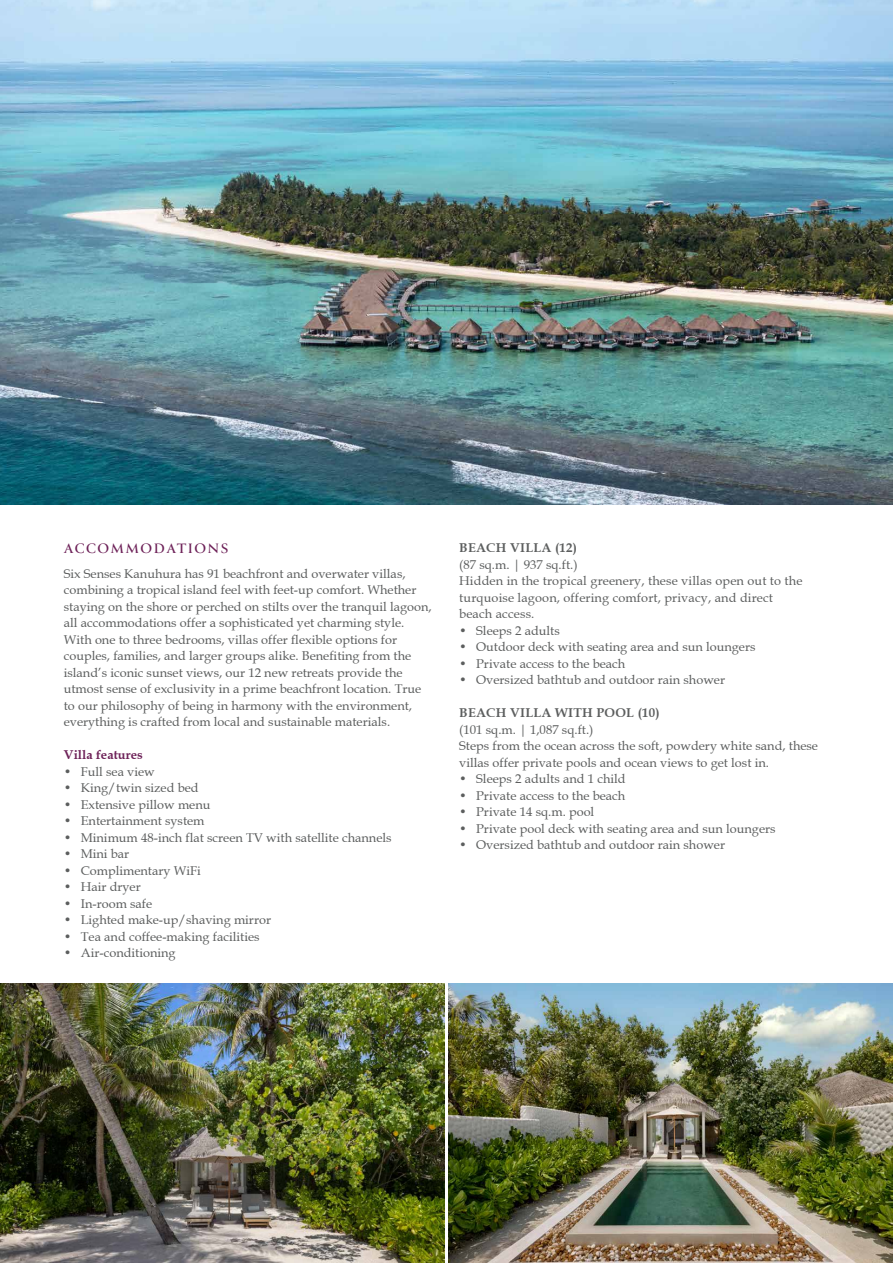
<style>
.page{position:relative;width:893px;height:1263px;background:#fff}
.page>*{position:absolute;margin:0;border:0;box-sizing:border-box;transform-origin:0 0}
.t1{font:700 15px "Canto";letter-spacing:.1em;color:#6d2158}
.t2{font:12.75px/16.5px "Book Antiqua";color:#5c5e5e}
.t3{font:700 12.75px "Book Antiqua";letter-spacing:.02em;color:#5c5e5e}
.t4{font:700 12.75px "Book Antiqua";color:#6d2158}
</style>
<div class="page">
<img style="left:0;top:0;width:893px;height:505px">
<img style="left:0;top:984px;width:444px;height:279px">
<img style="left:449px;top:984px;width:444px;height:279px">
<p class="t1" style="left:64px;top:539px;width:166px">ACCOMMODATIONS</p>
<p class="t2" style="left:64px;top:565px;width:369px">Six Senses Kanuhura has 91 beachfront and overwater villas, combining a tropical island feel with feet-up comfort. Whether staying on the shore or perched on stilts over the tranquil lagoon, all accommodations offer a sophisticated yet charming style.<br>With one to three bedrooms, villas offer flexible options for couples, families, and larger groups alike. Benefiting from the island’s iconic sunset views, our 12 new retreats provide the utmost sense of exclusivity in a prime beachfront location. True to our philosophy of being in harmony with the environment, everything is crafted from local and sustainable materials.</p>
<p class="t4" style="left:64px;top:747px;width:80px">Villa features</p>
<p class="t2" style="left:64px;top:763px;width:93px">• Full sea view</p>
<p class="t2" style="left:64px;top:780px;width:136px">• King/twin sized bed</p>
<p class="t2" style="left:64px;top:796px;width:148px">• Extensive pillow menu</p>
<p class="t2" style="left:64px;top:813px;width:142px">• Entertainment system</p>
<p class="t2" style="left:64px;top:829px;width:329px">• Minimum 48-inch flat screen TV with satellite channels</p>
<p class="t2" style="left:64px;top:846px;width:67px">• Mini bar</p>
<p class="t2" style="left:64px;top:862px;width:139px">• Complimentary WiFi</p>
<p class="t2" style="left:64px;top:879px;width:78px">• Hair dryer</p>
<p class="t2" style="left:64px;top:895px;width:90px">• In-room safe</p>
<p class="t2" style="left:64px;top:912px;width:209px">• Lighted make-up/shaving mirror</p>
<p class="t2" style="left:64px;top:928px;width:197px">• Tea and coffee-making facilities</p>
<p class="t2" style="left:64px;top:945px;width:113px">• Air-conditioning</p>
<p class="t3" style="left:459px;top:540px;width:119px">BEACH VILLA (12)</p>
<p class="t2" style="left:459px;top:556px;width:345px">(87 sq.m. | 937 sq.ft.)<br>Hidden in the tropical greenery, these villas open out to the turquoise lagoon, offering comfort, privacy, and direct beach access.</p>
<p class="t2" style="left:459px;top:622px;width:102px">• Sleeps 2 adults</p>
<p class="t2" style="left:459px;top:638px;width:298px">• Outdoor deck with seating area and sun loungers</p>
<p class="t2" style="left:459px;top:655px;width:168px">• Private access to the beach</p>
<p class="t2" style="left:459px;top:671px;width:267px">• Oversized bathtub and outdoor rain shower</p>
<p class="t3" style="left:459px;top:705px;width:202px">BEACH VILLA WITH POOL (10)</p>
<p class="t2" style="left:459px;top:721px;width:360px">(101 sq.m. | 1,087 sq.ft.)<br>Steps from the ocean across the soft, powdery white sand, these villas offer private pools and ocean views to get lost in.</p>
<p class="t2" style="left:459px;top:770px;width:168px">• Sleeps 2 adults and 1 child</p>
<p class="t2" style="left:459px;top:787px;width:168px">• Private access to the beach</p>
<p class="t2" style="left:459px;top:803px;width:137px">• Private 14 sq.m. pool</p>
<p class="t2" style="left:459px;top:820px;width:318px">• Private pool deck with seating area and sun loungers</p>
<p class="t2" style="left:459px;top:836px;width:267px">• Oversized bathtub and outdoor rain shower</p>
</div>
